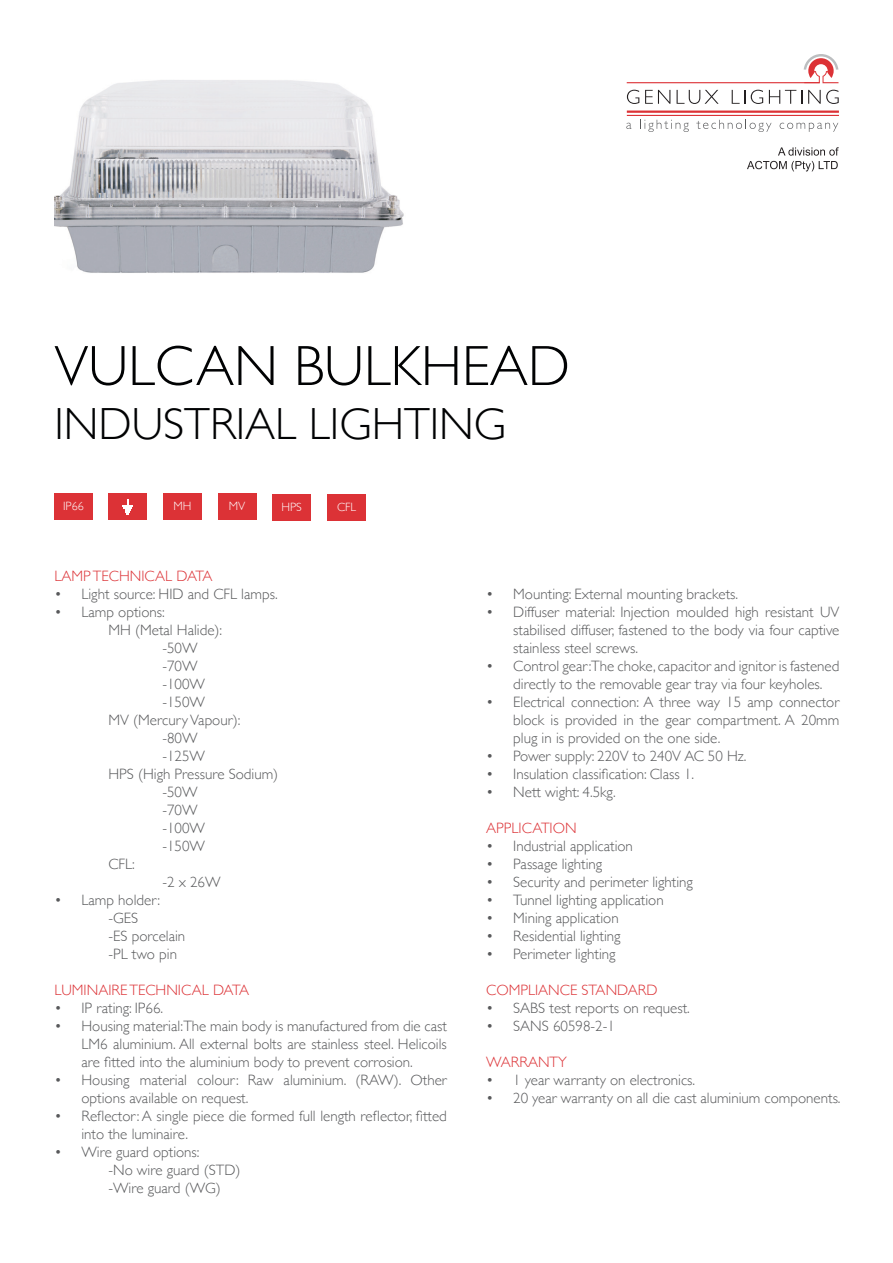
<style>
.page{position:relative;width:893px;height:1263px;background:#fff}
.page>*{position:absolute;margin:0;border:0;box-sizing:border-box;transform-origin:0 0}
.t1{font:300 57px "Gill Sans";color:#010203}
.t2{font:300 45px "Gill Sans";color:#010203}
.t3{font:300 15px/18px "Gill Sans";color:#58595b;text-align:justify}
.t4{font:300 15px "Gill Sans";color:#dc3236}
.t5{font:300 12px "Gill Sans";color:#fff}
</style>
<div class="page">
<svg style="left:626px;top:123px;width:5px;height:6px"></svg>
<svg style="left:640px;top:120px;width:49px;height:12px"></svg>
<svg style="left:696px;top:120px;width:75px;height:12px"></svg>
<svg style="left:780px;top:123px;width:58px;height:9px"></svg>
<hr style="left:627px;top:115px;width:212px;height:1px;background:#dc3236">
<hr style="left:627px;top:111px;width:212px;height:2px;background:#dc3236">
<svg style="left:627px;top:90px;width:12px;height:14px"></svg>
<svg style="left:645px;top:90px;width:25px;height:14px"></svg>
<svg style="left:677px;top:90px;width:42px;height:14px"></svg>
<svg style="left:732px;top:90px;width:13px;height:14px"></svg>
<svg style="left:751px;top:90px;width:12px;height:14px"></svg>
<svg style="left:769px;top:90px;width:33px;height:14px"></svg>
<svg style="left:808px;top:90px;width:31px;height:14px"></svg>
<hr style="left:627px;top:82px;width:193px;height:1px;background:#dc3236">
<svg style="left:804px;top:54px;width:34px;height:29px"></svg>
<svg style="left:747px;top:147px;width:92px;height:24px"></svg>
<img style="left:54px;top:80px;width:350px;height:193px">
<div style="left:109px;top:494px;width:38px;height:26px;background:#dc3236"></div>
<svg style="left:123px;top:499px;width:10px;height:16px"></svg>
<div style="left:54px;top:494px;width:39px;height:26px;background:#dc3236"></div>
<div style="left:163px;top:494px;width:39px;height:26px;background:#dc3236"></div>
<div style="left:218px;top:494px;width:39px;height:26px;background:#dc3236"></div>
<div style="left:272px;top:494px;width:39px;height:27px;background:#dc3236"></div>
<div style="left:327px;top:494px;width:39px;height:27px;background:#dc3236"></div>
<p class="t1" style="left:54px;top:321px;width:517px">VULCAN BULKHEAD</p>
<p class="t2" style="left:54px;top:389px;width:453px">INDUSTRIAL LIGHTING</p>
<p class="t5" style="left:63px;top:496px;width:22px">IP66</p>
<p class="t5" style="left:173px;top:496px;width:19px">MH</p>
<p class="t5" style="left:229px;top:496px;width:18px">MV</p>
<p class="t5" style="left:282px;top:497px;width:22px">HPS</p>
<p class="t5" style="left:337px;top:497px;width:21px">CFL</p>
<p class="t4" style="left:54px;top:564px;width:160px">LAMP TECHNICAL DATA</p>
<p class="t3" style="left:54px;top:585px;width:225px">• Light source: HID and CFL lamps.</p>
<p class="t3" style="left:54px;top:603px;width:112px">• Lamp options:</p>
<p class="t3" style="left:108px;top:621px;width:115px">MH (Metal Halide):</p>
<p class="t3" style="left:162px;top:639px;width:37px">-50W</p>
<p class="t3" style="left:162px;top:657px;width:37px">-70W</p>
<p class="t3" style="left:162px;top:675px;width:44px">-100W</p>
<p class="t3" style="left:162px;top:693px;width:44px">-150W</p>
<p class="t3" style="left:108px;top:711px;width:134px">MV (Mercury Vapour):</p>
<p class="t3" style="left:162px;top:729px;width:37px">-80W</p>
<p class="t3" style="left:162px;top:747px;width:44px">-125W</p>
<p class="t3" style="left:108px;top:765px;width:171px">HPS (High Pressure Sodium)</p>
<p class="t3" style="left:162px;top:783px;width:37px">-50W</p>
<p class="t3" style="left:162px;top:801px;width:37px">-70W</p>
<p class="t3" style="left:162px;top:819px;width:44px">-100W</p>
<p class="t3" style="left:162px;top:837px;width:44px">-150W</p>
<p class="t3" style="left:108px;top:855px;width:28px">CFL:</p>
<p class="t3" style="left:162px;top:873px;width:60px">-2 x 26W</p>
<p class="t3" style="left:54px;top:891px;width:107px">• Lamp holder:</p>
<p class="t3" style="left:108px;top:909px;width:31px">-GES</p>
<p class="t3" style="left:108px;top:927px;width:78px">-ES porcelain</p>
<p class="t3" style="left:108px;top:945px;width:70px">-PL two pin</p>
<p class="t4" style="left:54px;top:978px;width:196px">LUMINAIRE TECHNICAL DATA</p>
<p class="t3" style="left:54px;top:999px;width:110px">• IP rating: IP66.</p>
<p class="t3" style="left:81px;top:1017px;width:367px;text-indent:-27px">• Housing material:The main body is manufactured from die cast LM6 aluminium. All external bolts are stainless steel. Helicoils are fitted into the aluminium body to prevent corrosion.</p>
<p class="t3" style="left:81px;top:1071px;width:367px;text-indent:-27px">• Housing material colour: Raw aluminium. (RAW). Other options available on request.</p>
<p class="t3" style="left:81px;top:1107px;width:367px;text-indent:-27px">• Reflector: A single piece die formed full length reflector, fitted into the luminaire.</p>
<p class="t3" style="left:54px;top:1143px;width:147px">• Wire guard options:</p>
<p class="t3" style="left:108px;top:1161px;width:134px">-No wire guard (STD)</p>
<p class="t3" style="left:108px;top:1179px;width:114px">-Wire guard (WG)</p>
<p class="t3" style="left:486px;top:585px;width:253px">• Mounting: External mounting brackets.</p>
<p class="t3" style="left:513px;top:603px;width:328px;text-indent:-27px">• Diffuser material: Injection moulded high resistant UV stabilised diffuser, fastened to the body via four captive stainless steel screws.</p>
<p class="t3" style="left:513px;top:657px;width:328px;text-indent:-27px">• Control gear:The choke, capacitor and ignitor is fastened directly to the removable gear tray via four keyholes.</p>
<p class="t3" style="left:513px;top:693px;width:328px;text-indent:-27px">• Electrical connection: A three way 15 amp connector block is provided in the gear compartment. A 20mm plug in is provided on the one side.</p>
<p class="t3" style="left:486px;top:747px;width:262px">• Power supply: 220V to 240V AC 50 Hz.</p>
<p class="t3" style="left:486px;top:765px;width:209px">• Insulation classification: Class 1.</p>
<p class="t3" style="left:486px;top:783px;width:131px">• Nett wight: 4.5kg.</p>
<p class="t4" style="left:486px;top:816px;width:92px">APPLICATION</p>
<p class="t3" style="left:486px;top:837px;width:148px">• Industrial application</p>
<p class="t3" style="left:486px;top:855px;width:118px">• Passage lighting</p>
<p class="t3" style="left:486px;top:873px;width:208px">• Security and perimeter lighting</p>
<p class="t3" style="left:486px;top:891px;width:179px">• Tunnel lighting application</p>
<p class="t3" style="left:486px;top:909px;width:134px">• Mining application</p>
<p class="t3" style="left:486px;top:927px;width:136px">• Residential lighting</p>
<p class="t3" style="left:486px;top:945px;width:131px">• Perimeter lighting</p>
<p class="t4" style="left:486px;top:978px;width:173px">COMPLIANCE STANDARD</p>
<p class="t3" style="left:486px;top:999px;width:205px">• SABS test reports on request.</p>
<p class="t3" style="left:486px;top:1017px;width:130px">• SANS 60598-2-1</p>
<p class="t4" style="left:486px;top:1050px;width:82px">WARRANTY</p>
<p class="t3" style="left:486px;top:1071px;width:210px">• 1 year warranty on electronics.</p>
<p class="t3" style="left:486px;top:1089px;width:356px">• 20 year warranty on all die cast aluminium components.</p>
</div>
